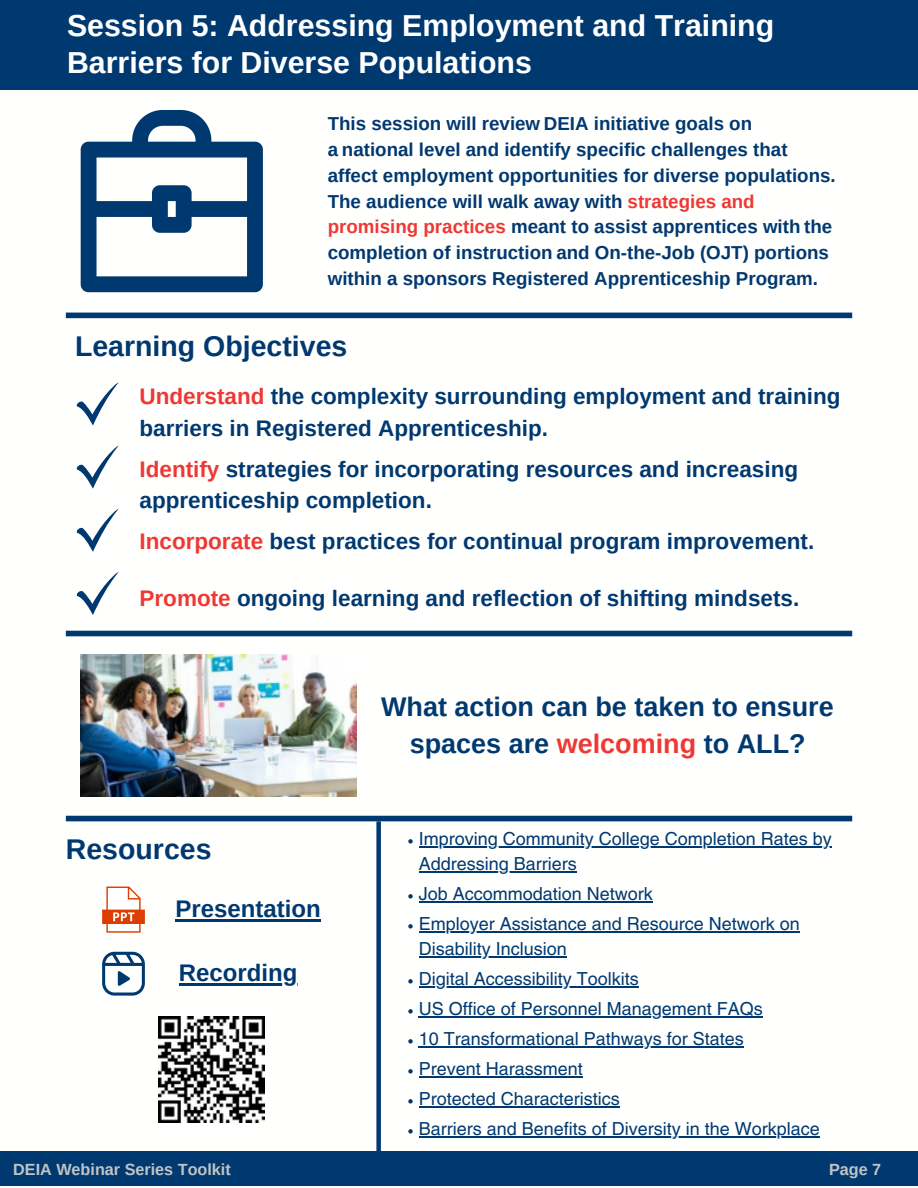
<style>
.page{position:relative;width:918px;height:1188px;background:#fff}
.page>*{position:absolute;margin:0;border:0;box-sizing:border-box;transform-origin:0 0}
.t1{font:700 30.3px/37.2px "Arimo";color:#fff}
.t2{font:700 28.5px "Arimo";color:#003870}
.t3{font:700 27px/37.2px "Arimo";color:#003970;text-align:center}
.t4{font:700 24px "Arimo";color:#003970}
.t5{font:700 24px "Arimo";color:#003870}
.t6{font:700 22.5px/31.2px "Arimo";color:#003970}
.t7{font:700 18.75px/25.8px "Arimo";color:#003870}
.t8{font:18px/25px "Helvetica LT Pro";color:#003970}
.t9{font:700 16.2px "Arimo";color:#c1c4c6}
.s1{color:#ee3834}
</style>
<div class="page">
<div style="left:0;top:1151px;width:918px;height:35px;background:#003970"></div>
<div style="left:66px;top:313px;width:786px;height:5px;background:#003970"></div>
<div style="left:66px;top:631px;width:786px;height:5px;background:#003970"></div>
<div style="left:66px;top:816px;width:786px;height:5px;background:#003970"></div>
<svg style="left:81px;top:110px;width:182px;height:182px"></svg>
<div style="left:0;top:0;width:918px;height:90px;background:#003970"></div>
<img style="left:80px;top:655px;width:276px;height:142px">
<div style="left:376px;top:821px;width:5px;height:330px;background:#003970"></div>
<svg style="left:76px;top:382px;width:43px;height:44px"></svg>
<svg style="left:76px;top:445px;width:43px;height:44px"></svg>
<svg style="left:76px;top:508px;width:43px;height:44px"></svg>
<svg style="left:76px;top:572px;width:43px;height:43px"></svg>
<svg style="left:408px;top:839px;width:5px;height:5px"></svg>
<hr style="left:419px;top:846px;width:413px;height:2px;background:#003970">
<hr style="left:419px;top:871px;width:158px;height:2px;background:#003970">
<svg style="left:408px;top:894px;width:5px;height:5px"></svg>
<hr style="left:419px;top:901px;width:234px;height:2px;background:#003970">
<svg style="left:408px;top:924px;width:5px;height:5px"></svg>
<hr style="left:419px;top:931px;width:381px;height:2px;background:#003970">
<hr style="left:419px;top:956px;width:148px;height:2px;background:#003970">
<svg style="left:408px;top:979px;width:5px;height:5px"></svg>
<hr style="left:419px;top:986px;width:220px;height:2px;background:#003970">
<svg style="left:408px;top:1009px;width:5px;height:5px"></svg>
<hr style="left:419px;top:1016px;width:344px;height:2px;background:#003970">
<svg style="left:408px;top:1039px;width:5px;height:5px"></svg>
<hr style="left:419px;top:1046px;width:325px;height:2px;background:#003970">
<svg style="left:408px;top:1069px;width:5px;height:5px"></svg>
<hr style="left:419px;top:1076px;width:164px;height:2px;background:#003970">
<svg style="left:408px;top:1099px;width:5px;height:5px"></svg>
<hr style="left:419px;top:1106px;width:201px;height:2px;background:#003970">
<svg style="left:408px;top:1129px;width:5px;height:5px"></svg>
<hr style="left:419px;top:1136px;width:401px;height:2px;background:#003970">
<svg style="left:102px;top:887px;width:43px;height:46px"></svg>
<svg style="left:102px;top:952px;width:43px;height:44px"></svg>
<hr style="left:175px;top:919px;width:146px;height:2px;background:#003970">
<hr style="left:179px;top:983px;width:118px;height:2px;background:#003870">
<img style="left:159px;top:1017px;width:105px;height:105px">
<p class="t1" style="left:67px;top:7px;width:709px">Session 5: Addressing Employment and Training<br>Barriers for Diverse Populations</p>
<p class="t7" style="left:328px;top:111px;width:510px">This session will review DEIA initiative goals on<br>a national level and identify specific challenges that affect employment opportunities for diverse populations.<br>The audience will walk away with <span class="s1">strategies and promising practices</span> meant to assist apprentices with the completion of instruction and On-the-Job (OJT) portions within a sponsors Registered Apprenticeship Program.</p>
<p class="t2" style="left:75px;top:330px;width:274px">Learning Objectives</p>
<p class="t6" style="left:140px;top:381px;width:702px"><span class="s1">Understand</span> the complexity surrounding employment and training barriers in Registered Apprenticeship.</p>
<p class="t6" style="left:140px;top:453px;width:660px"><span class="s1">Identify</span> strategies for incorporating resources and increasing apprenticeship completion.</p>
<p class="t6" style="left:140px;top:526px;width:676px"><span class="s1">Incorporate</span> best practices for continual program improvement.</p>
<p class="t6" style="left:140px;top:582px;width:661px"><span class="s1">Promote</span> ongoing learning and reflection of shifting mindsets.</p>
<p class="t2" style="left:66px;top:833px;width:147px">Resources</p>
<p class="t4" style="left:175px;top:895px;width:147px">Presentation</p>
<p class="t5" style="left:179px;top:959px;width:120px">Recording</p>
<p class="t3" style="left:381px;top:688px;width:454px">What action can be taken to ensure spaces are <span class="s1">welcoming</span> to ALL?</p>
<p class="t8" style="left:419px;top:828px;width:414px">Improving Community College Completion Rates by<br>Addressing Barriers</p>
<p class="t8" style="left:419px;top:883px;width:235px">Job Accommodation Network</p>
<p class="t8" style="left:419px;top:913px;width:382px">Employer Assistance and Resource Network on<br>Disability Inclusion</p>
<p class="t8" style="left:419px;top:968px;width:221px">Digital Accessibility Toolkits</p>
<p class="t8" style="left:419px;top:998px;width:346px">US Office of Personnel Management FAQs</p>
<p class="t8" style="left:419px;top:1028px;width:327px">10 Transformational Pathways for States</p>
<p class="t8" style="left:419px;top:1058px;width:165px">Prevent Harassment</p>
<p class="t8" style="left:419px;top:1088px;width:202px">Protected Characteristics</p>
<p class="t8" style="left:419px;top:1118px;width:402px">Barriers and Benefits of Diversity in the Workplace</p>
<p class="t9" style="left:13px;top:1160px;width:219px">DEIA Webinar Series Toolkit</p>
<p class="t9" style="left:829px;top:1160px;width:54px">Page 7</p>
</div>
